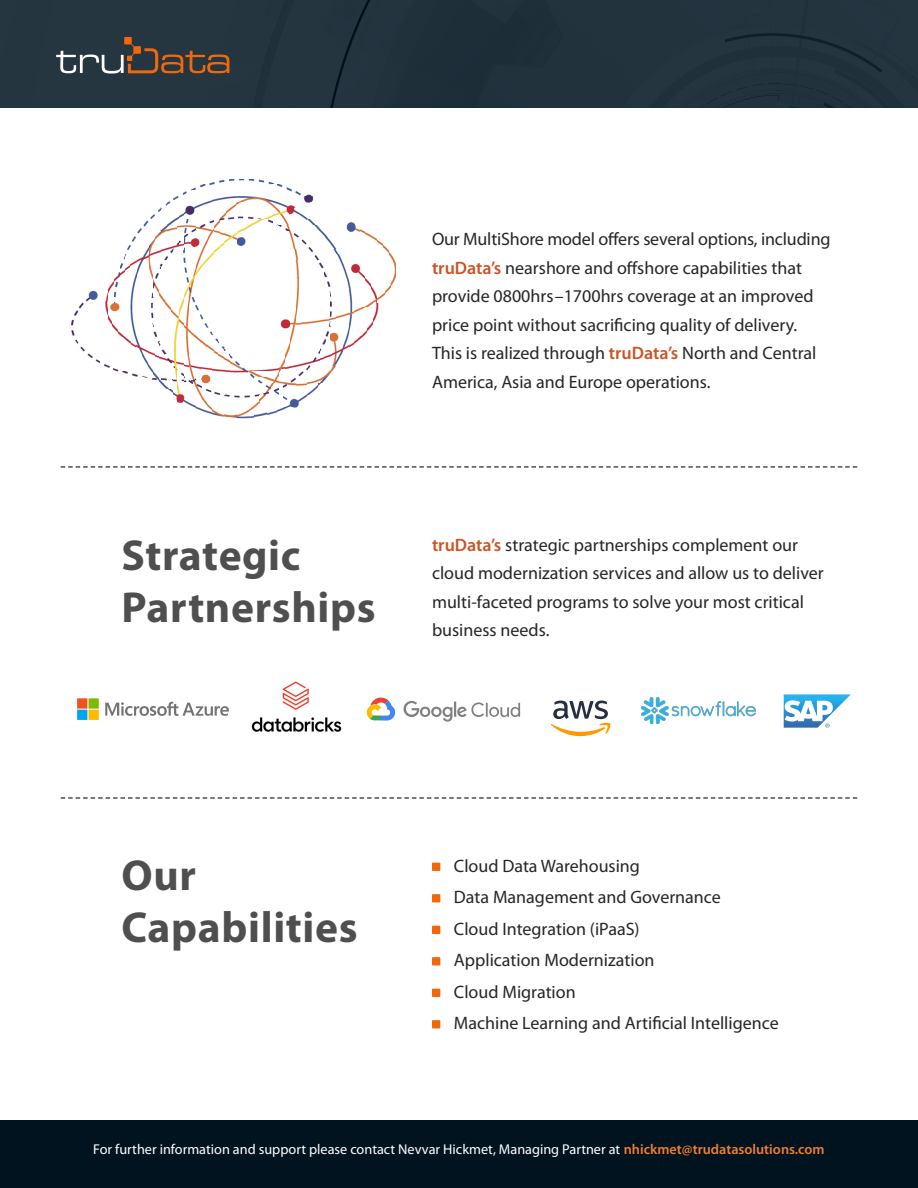
<style>
.page{position:relative;width:918px;height:1188px;background:#fff}
.page>*{position:absolute;margin:0;border:0;box-sizing:border-box;transform-origin:0 0}
.t1{font:700 43.5px/52.5px "Myriad Pro";letter-spacing:.015em;color:#504f4f}
.t2{font:18px/28.5px "Myriad Pro";color:#272526}
.t3{font:14.25px "Myriad Pro";color:#fff}
.s1{font-weight:600;color:#cd5325}
.s2{font-weight:600;color:#ef7e30}
</style>
<div class="page">
<img style="left:201px;top:179px;width:81px;height:6px">
<img style="left:190px;top:185px;width:16px;height:6px">
<img style="left:277px;top:185px;width:15px;height:6px">
<img style="left:230px;top:196px;width:25px;height:6px">
<img style="left:295px;top:191px;width:18px;height:6px">
<img style="left:219px;top:197px;width:12px;height:5px">
<img style="left:254px;top:197px;width:24px;height:5px">
<img style="left:225px;top:204px;width:11px;height:16px">
<svg style="left:236px;top:202px;width:6px;height:3px"></svg>
<img style="left:266px;top:202px;width:30px;height:6px">
<svg style="left:304px;top:197px;width:10px;height:6px"></svg>
<img style="left:219px;top:213px;width:6px;height:36px">
<img style="left:272px;top:208px;width:18px;height:18px">
<img style="left:289px;top:208px;width:12px;height:6px">
<img style="left:237px;top:215px;width:35px;height:5px">
<img style="left:298px;top:214px;width:13px;height:6px">
<img style="left:184px;top:279px;width:6px;height:104px">
<img style="left:255px;top:220px;width:17px;height:4px">
<img style="left:346px;top:222px;width:14px;height:10px">
<img style="left:279px;top:226px;width:10px;height:5px">
<img style="left:131px;top:236px;width:5px;height:6px">
<img style="left:151px;top:279px;width:3px;height:49px">
<svg style="left:225px;top:222px;width:30px;height:25px"></svg>
<img style="left:125px;top:245px;width:6px;height:26px">
<svg style="left:360px;top:229px;width:30px;height:26px"></svg>
<img style="left:119px;top:256px;width:6px;height:22px">
<img style="left:390px;top:253px;width:6px;height:36px">
<svg style="left:289px;top:220px;width:53px;height:45px"></svg>
<img style="left:130px;top:261px;width:7px;height:87px">
<img style="left:295px;top:261px;width:7px;height:64px">
<img style="left:319px;top:261px;width:6px;height:16px">
<img style="left:342px;top:261px;width:18px;height:17px">
<img style="left:113px;top:272px;width:6px;height:40px">
<img style="left:154px;top:281px;width:6px;height:15px">
<img style="left:189px;top:279px;width:6px;height:29px">
<img style="left:325px;top:272px;width:6px;height:71px">
<img style="left:360px;top:272px;width:6px;height:10px">
<svg style="left:136px;top:191px;width:83px;height:88px"></svg>
<img style="left:366px;top:279px;width:6px;height:12px">
<img style="left:107px;top:282px;width:6px;height:45px">
<svg style="left:346px;top:278px;width:5px;height:12px"></svg>
<img style="left:372px;top:287px;width:6px;height:39px">
<img style="left:85px;top:290px;width:22px;height:12px">
<img style="left:160px;top:293px;width:6px;height:12px">
<img style="left:331px;top:295px;width:6px;height:25px">
<img style="left:348px;top:290px;width:7px;height:58px">
<svg style="left:378px;top:285px;width:12px;height:15px"></svg>
<img style="left:178px;top:297px;width:6px;height:30px">
<svg style="left:78px;top:302px;width:6px;height:6px"></svg>
<img style="left:105px;top:302px;width:2px;height:11px">
<svg style="left:166px;top:302px;width:6px;height:11px"></svg>
<img style="left:195px;top:304px;width:6px;height:13px">
<img style="left:72px;top:310px;width:6px;height:33px">
<img style="left:172px;top:310px;width:6px;height:92px">
<img style="left:290px;top:308px;width:6px;height:37px">
<img style="left:201px;top:314px;width:6px;height:11px">
<svg style="left:319px;top:319px;width:6px;height:4px"></svg>
<svg style="left:337px;top:302px;width:35px;height:18px"></svg>
<img style="left:113px;top:324px;width:6px;height:10px">
<img style="left:154px;top:331px;width:6px;height:23px">
<svg style="left:280px;top:319px;width:10px;height:10px"></svg>
<img style="left:301px;top:319px;width:18px;height:6px">
<img style="left:366px;top:319px;width:6px;height:15px">
<img style="left:119px;top:332px;width:5px;height:6px">
<img style="left:189px;top:325px;width:6px;height:18px">
<img style="left:343px;top:325px;width:6px;height:26px">
<img style="left:361px;top:331px;width:5px;height:8px">
<img style="left:124px;top:331px;width:7px;height:17px">
<img style="left:136px;top:331px;width:6px;height:24px">
<img style="left:331px;top:332px;width:12px;height:31px">
<svg style="left:354px;top:331px;width:7px;height:12px"></svg>
<img style="left:77px;top:337px;width:7px;height:14px">
<img style="left:287px;top:342px;width:3px;height:7px">
<img style="left:320px;top:339px;width:5px;height:10px">
<img style="left:142px;top:348px;width:6px;height:6px">
<img style="left:160px;top:344px;width:6px;height:10px">
<img style="left:148px;top:351px;width:6px;height:3px">
<img style="left:225px;top:349px;width:6px;height:23px">
<img style="left:189px;top:354px;width:6px;height:32px">
<img style="left:230px;top:354px;width:6px;height:18px">
<img style="left:278px;top:360px;width:6px;height:39px">
<svg style="left:83px;top:349px;width:30px;height:21px"></svg>
<img style="left:178px;top:362px;width:6px;height:41px">
<svg style="left:236px;top:361px;width:6px;height:11px"></svg>
<img style="left:113px;top:368px;width:15px;height:4px">
<img style="left:202px;top:374px;width:10px;height:19px">
<svg style="left:195px;top:325px;width:30px;height:47px"></svg>
<img style="left:242px;top:367px;width:36px;height:5px">
<img style="left:122px;top:372px;width:16px;height:5px">
<img style="left:249px;top:372px;width:29px;height:6px">
<img style="left:195px;top:378px;width:7px;height:33px">
<img style="left:258px;top:378px;width:20px;height:6px">
<img style="left:263px;top:384px;width:15px;height:11px">
<svg style="left:142px;top:354px;width:30px;height:38px"></svg>
<img style="left:214px;top:392px;width:15px;height:3px">
<img style="left:201px;top:395px;width:6px;height:18px">
<img style="left:285px;top:402px;width:14px;height:5px">
<svg style="left:284px;top:349px;width:53px;height:53px"></svg>
<svg style="left:183px;top:395px;width:13px;height:16px"></svg>
<img style="left:207px;top:403px;width:6px;height:12px">
<img style="left:278px;top:407px;width:18px;height:5px">
<svg style="left:213px;top:395px;width:65px;height:24px"></svg>
<div style="left:432px;top:863px;width:8px;height:8px;background:#f1680a"></div>
<div style="left:432px;top:894px;width:8px;height:8px;background:#f1680a"></div>
<div style="left:432px;top:926px;width:8px;height:8px;background:#f1680a"></div>
<div style="left:432px;top:957px;width:8px;height:8px;background:#f1680a"></div>
<div style="left:432px;top:989px;width:8px;height:8px;background:#f1680a"></div>
<div style="left:432px;top:1020px;width:8px;height:8px;background:#f1680a"></div>
<img style="left:251px;top:681px;width:91px;height:51px">
<svg style="left:105px;top:702px;width:124px;height:14px"></svg>
<div style="left:77px;top:698px;width:10px;height:11px;background:#f25022"></div>
<div style="left:89px;top:698px;width:10px;height:11px;background:#7fba00"></div>
<div style="left:77px;top:710px;width:10px;height:10px;background:#00a4ef"></div>
<div style="left:89px;top:710px;width:10px;height:10px;background:#ffb900"></div>
<svg style="left:784px;top:694px;width:67px;height:34px"></svg>
<img style="left:642px;top:697px;width:114px;height:27px">
<svg style="left:551px;top:701px;width:59px;height:35px"></svg>
<svg style="left:366px;top:697px;width:30px;height:24px"></svg>
<svg style="left:404px;top:701px;width:116px;height:21px"></svg>
<svg style="left:61px;top:797px;width:796px;height:2px"></svg>
<svg style="left:61px;top:466px;width:796px;height:2px"></svg>
<div style="left:0;top:1121px;width:918px;height:67px;background:#00131f"></div>
<div style="left:0;top:0;width:918px;height:108px;background:#23343f"></div>
<svg style="left:56px;top:37px;width:173px;height:37px;background:#4e4843"></svg>
<p class="t2" style="left:432px;top:227px;width:400px">Our MultiShore model offers several options, including <span class="s1">truData’s</span> nearshore and offshore capabilities that</p>
<p class="t2" style="left:432px;top:284px;width:383px">provide 0800hrs–1700hrs coverage at an improved price point without sacrificing quality of delivery.</p>
<p class="t2" style="left:432px;top:341px;width:386px">This is realized through <span class="s1">truData’s</span> North and Central<br>America, Asia and Europe operations.</p>
<p class="t1" style="left:122px;top:532px;width:256px">Strategic<br>Partnerships</p>
<p class="t2" style="left:432px;top:532px;width:393px"><span class="s1">truData’s</span> strategic partnerships complement our cloud modernization services and allow us to deliver multi-faceted programs to solve your most critical business needs.</p>
<p class="t1" style="left:122px;top:853px;width:238px">Our<br>Capabilities</p>
<p class="t2" style="left:454px;top:853px;width:188px">Cloud Data Warehousing</p>
<p class="t2" style="left:454px;top:885px;width:269px">Data Management and Governance</p>
<p class="t2" style="left:454px;top:916px;width:187px">Cloud Integration (iPaaS)</p>
<p class="t2" style="left:454px;top:948px;width:202px">Application Modernization</p>
<p class="t2" style="left:454px;top:979px;width:123px">Cloud Migration</p>
<p class="t2" style="left:454px;top:1011px;width:326px">Machine Learning and Artificial Intelligence</p>
<p class="t3" style="left:93px;top:1144px;width:733px">For further information and support please contact Nevvar Hickmet, Managing Partner at <span class="s2">nhickmet@trudatasolutions.com</span></p>
</div>
